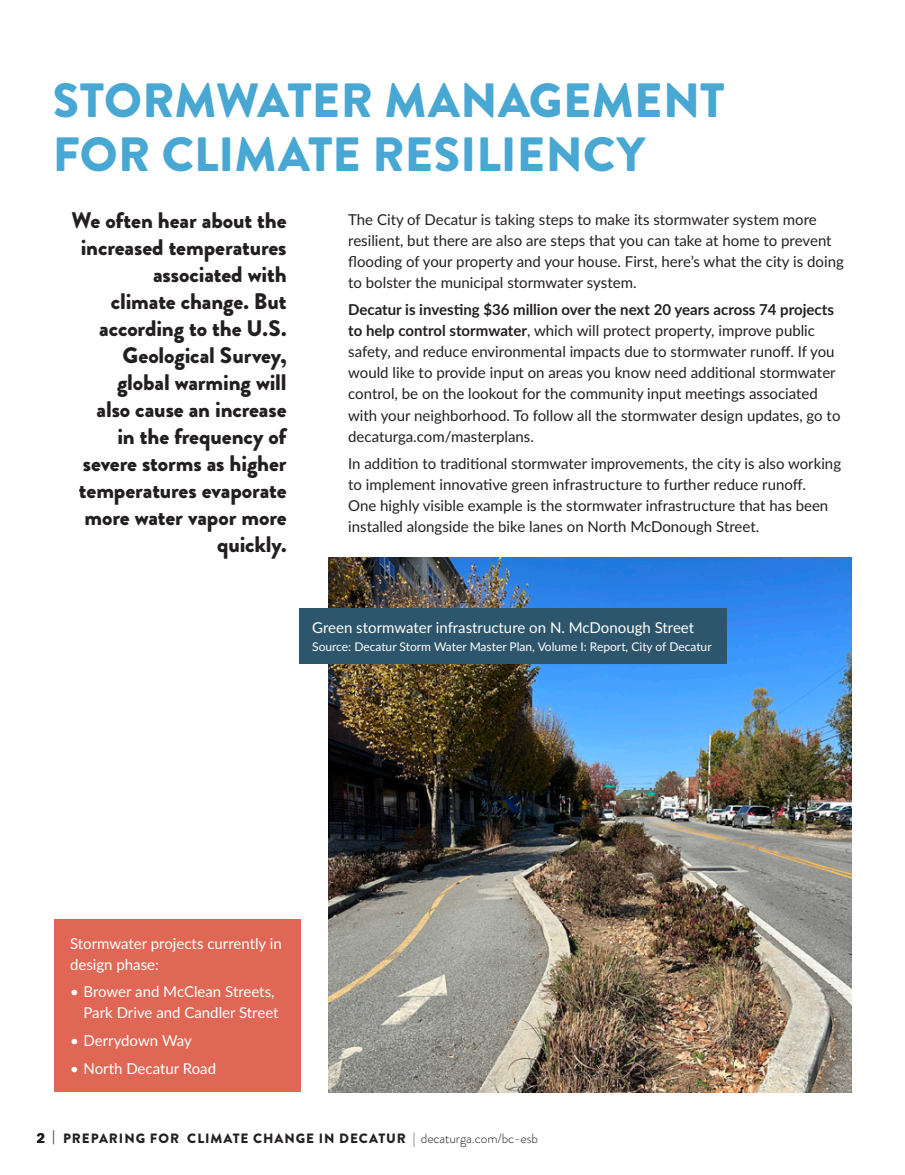
<style>
.page{position:relative;width:905px;height:1175px;background:#fff}
.page>*{position:absolute;margin:0;border:0;box-sizing:border-box;transform-origin:0 0}
.t1{font:900 48px/54px "Brandon Grotesque";letter-spacing:.005em;color:#48a8d3}
.t2{font:900 22.5px/27px "Brandon Grotesque";letter-spacing:-.005em;color:#231f20;text-align:right}
.t3{font:15px/21px "Lato";color:#231f20}
.t4{font:15px/21px "Lato";color:#fff}
.t5{font:900 13.5px "Brandon Grotesque";letter-spacing:.07em;color:#231f20}
.t6{font:12px "Lato";color:#fff}
.s1{font-weight:700}
.s2{font-family:"Avenir Next";font-weight:700}
.s3{font-weight:300}
</style>
<div class="page">
<div style="left:54px;top:919px;width:247px;height:172px;background:#e06755"></div>
<img style="left:328px;top:557px;width:523px;height:535px">
<div style="left:299px;top:608px;width:428px;height:56px;background:#2d556c"></div>
<h1 class="t1" style="left:53px;top:74px;width:673px">STORMWATER MANAGEMENT<br>FOR CLIMATE RESILIENCY</h1>
<p class="t2" style="left:71px;top:207px;width:217px">We often hear about the increased temperatures associated with<br>climate change. But according to the U.S.<br>Geological Survey, global warming will<br>also cause an increase<br>in the frequency of severe storms as higher temperatures evaporate more water vapor more quickly.</p>
<p class="t3" style="left:348px;top:208px;width:497px">The City of Decatur is taking steps to make its stormwater system more resilient, but there are also are steps that you can take at home to prevent flooding of your property and your house. First, here’s what the city is doing to bolster the municipal stormwater system.</p>
<p class="t3" style="left:348px;top:299px;width:494px"><span class="s1">Decatur is investing $36 million over the next 20 years across 74 projects to help control stormwater</span>, which will protect property, improve public safety, and reduce environmental impacts due to stormwater runoff. If you would like to provide input on areas you know need additional stormwater control, be on the lookout for the community input meetings associated with your neighborhood. To follow all the stormwater design updates, go to decaturga.com/masterplans.</p>
<p class="t3" style="left:348px;top:452px;width:494px">In addition to traditional stormwater improvements, the city is also working to implement innovative green infrastructure to further reduce runoff.<br>One highly visible example is the stormwater infrastructure that has been installed alongside the bike lanes on North McDonough Street.</p>
<p class="t4" style="left:312px;top:617px;width:383px">Green stormwater infrastructure on N. McDonough Street</p>
<p class="t6" style="left:312px;top:637px;width:401px">Source: Decatur Storm Water Master Plan, Volume I: Report, City of Decatur</p>
<p class="t4" style="left:70px;top:932px;width:213px">Stormwater projects currently in design phase:</p>
<p class="t4" style="left:70px;top:980px;width:210px;text-align:right">• Brower and McClean Streets,<br>Park Drive and Candler Street</p>
<p class="t4" style="left:70px;top:1029px;width:123px">• Derrydown Way</p>
<p class="t4" style="left:70px;top:1057px;width:148px">• North Decatur Road</p>
<p class="t5" style="left:36px;top:1129px;width:503px"><span class="s2">2</span> | PREPARING FOR CLIMATE CHANGE IN DECATUR <span class="s3">| decaturga.com/bc-esb</span></p>
</div>
